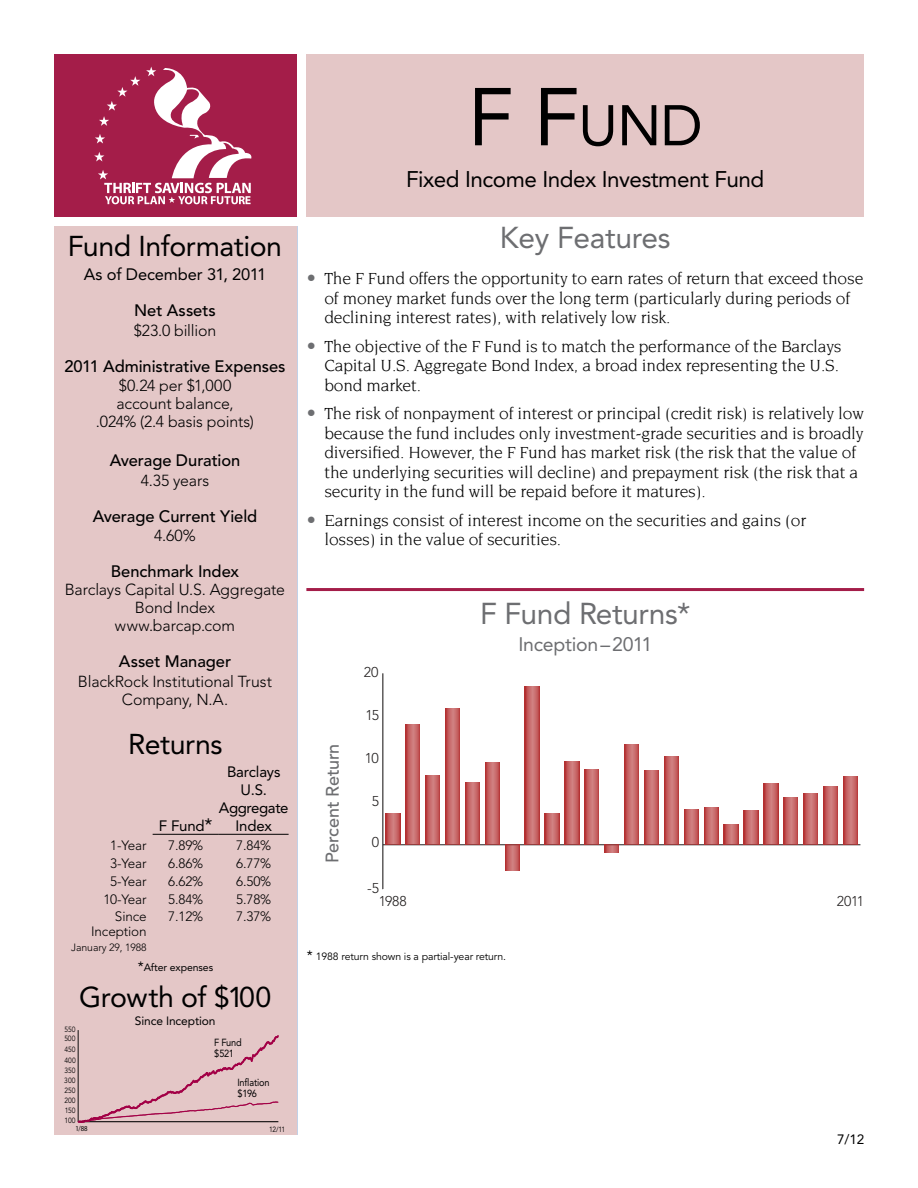
<style>
.page{position:relative;width:918px;height:1188px;background:#fff}
.page>*{position:absolute;margin:0;border:0;box-sizing:border-box;transform-origin:0 0}
.t1{font:56.7px "Avenir LT Std";color:#000}
.t2{font:30px "Avenir LT Std";letter-spacing:-.01em;color:#6d6e71}
.t3{font:28.5px "Avenir LT Std";letter-spacing:-.015em;color:#000}
.t4{font:22.5px "Avenir LT Std";letter-spacing:-.02em;color:#000}
.t5{font:19.5px "Avenir LT Std";letter-spacing:-.015em;color:#6d6e71}
.t6{font:500 18px "Avenir LT Std";letter-spacing:-.01em;color:#6d6e71}
.t7{font:17.4px/19.5px "Novarese Std";letter-spacing:-.01em;color:#000}
.t8{font:500 16.5px "Avenir LT Std";letter-spacing:-.005em;color:#000}
.t9{font:16.5px "Avenir LT Std";letter-spacing:-.005em;color:#000}
.t10{font:300 15.9px/18px "Avenir LT Std";letter-spacing:-.005em;color:#000;text-align:center}
.t11{font:15px/18px "Avenir LT Std";letter-spacing:-.01em;color:#000;text-align:center}
.t12{font:300 14.1px "Avenir LT Std";letter-spacing:-.03em;color:#232020}
.t13{font:300 13.5px/15px "Avenir LT Std";letter-spacing:-.01em;color:#000;text-align:right}
.t14{font:13.5px "Avenir LT Std";color:#000}
.t15{font:12px "Avenir LT Std";letter-spacing:-.01em;color:#000}
.t16{font:10.5px "Avenir LT Std";letter-spacing:-.01em;color:#000}
.t17{font:300 10.5px/19.2px "Avenir LT Std";letter-spacing:-.01em;color:#000}
.t18{font:10.35px/10.9px "Avenir LT Std";letter-spacing:-.015em;color:#000;scale:.89 1}
.t19{font:7.5px "Avenir LT Std";letter-spacing:-.015em;color:#000;scale:.89 1}
.t20{font:7.5px "Futura";color:#000;scale:.89 1}
.s1{font-size:18px}
.s2{font-weight:400;font-size:13.5px}
.s3{font-weight:400}
.s4{font-size:81px}
.s5{font-size:19.5px;color:#6d6e71}
.s6{font-size:13.5px}
</style>
<div class="page">
<div style="left:306px;top:54px;width:558px;height:163px;background:#e4c7c7"></div>
<div style="left:54px;top:226px;width:243px;height:909px;background:#e4c7c7"></div>
<div style="left:54px;top:54px;width:243px;height:163px;background:#a41d49"></div>
<svg style="left:94px;top:67px;width:158px;height:137px"></svg>
<hr style="left:306px;top:588px;width:558px;height:3px;background:#a41d49">
<hr style="left:153px;top:834px;width:66px;height:1px;background:#000">
<hr style="left:219px;top:834px;width:70px;height:1px;background:#000">
<hr style="left:383px;top:844px;width:477px;height:1px;background:#232020">
<hr style="left:383px;top:673px;width:1px;height:216px;background:#232020">
<svg style="left:386px;top:813px;width:14px;height:32px"></svg>
<svg style="left:406px;top:725px;width:14px;height:120px;background:#c56263"></svg>
<svg style="left:425px;top:776px;width:15px;height:69px"></svg>
<svg style="left:445px;top:709px;width:15px;height:136px;background:#c45f60"></svg>
<svg style="left:465px;top:783px;width:15px;height:62px"></svg>
<svg style="left:485px;top:763px;width:14px;height:82px"></svg>
<svg style="left:505px;top:845px;width:14px;height:25px"></svg>
<svg style="left:525px;top:687px;width:14px;height:158px;background:#c56262"></svg>
<svg style="left:545px;top:813px;width:14px;height:32px"></svg>
<svg style="left:565px;top:762px;width:14px;height:83px"></svg>
<svg style="left:585px;top:770px;width:14px;height:75px"></svg>
<svg style="left:605px;top:845px;width:14px;height:7px"></svg>
<svg style="left:624px;top:744px;width:15px;height:101px;background:#c35e5f"></svg>
<svg style="left:644px;top:770px;width:15px;height:75px"></svg>
<svg style="left:664px;top:756px;width:15px;height:89px"></svg>
<svg style="left:684px;top:809px;width:14px;height:36px"></svg>
<svg style="left:704px;top:808px;width:14px;height:37px"></svg>
<svg style="left:724px;top:824px;width:14px;height:21px"></svg>
<svg style="left:744px;top:810px;width:14px;height:35px"></svg>
<svg style="left:764px;top:784px;width:14px;height:61px"></svg>
<svg style="left:784px;top:798px;width:14px;height:47px"></svg>
<svg style="left:804px;top:793px;width:14px;height:52px"></svg>
<svg style="left:823px;top:787px;width:15px;height:58px"></svg>
<svg style="left:843px;top:777px;width:15px;height:68px"></svg>
<hr style="left:78px;top:1030px;width:1px;height:92px;background:#000">
<svg style="left:78px;top:1033px;width:201px;height:90px"></svg>
<h3 class="t3" style="left:68px;top:230px;width:216px">Fund Information--</h3>
<p class="t9" style="left:84px;top:265px;width:184px">As of December 31, 2011</p>
<p class="t8" style="left:134px;top:301px;width:83px">Net Assets</p>
<p class="t10" style="left:134px;top:322px;width:84px">$23.0 billion</p>
<p class="t8" style="left:64px;top:357px;width:223px">2011 Administrative Expenses</p>
<p class="t10" style="left:96px;top:377px;width:160px">$0.24 per $1,000 account balance, .024% (2.4 basis points)</p>
<p class="t8" style="left:110px;top:451px;width:132px">Average Duration</p>
<p class="t10" style="left:141px;top:472px;width:70px">4.35 years</p>
<p class="t8" style="left:93px;top:507px;width:166px">Average Current Yield</p>
<p class="t10" style="left:154px;top:527px;width:43px">4.60%--</p>
<p class="t8" style="left:111px;top:562px;width:130px">Benchmark Index</p>
<p class="t10" style="left:65px;top:581px;width:222px">Barclays Capital U.S. Aggregate<br>Bond Index<br>www.barcap.com</p>
<p class="t8" style="left:119px;top:652px;width:114px">Asset Manager</p>
<p class="t10" style="left:78px;top:673px;width:196px">BlackRock Institutional Trust<br>Company, N.A.</p>
<h3 class="t3" style="left:128px;top:728px;width:96px">Returns</h3>
<p class="t11" style="left:219px;top:763px;width:71px">Barclays<br>U.S.<br>Aggregate<br>Index</p>
<p class="t11" style="left:159px;top:817px;width:55px">F Fund<span class="s1">*</span></p>
<p class="t13" style="left:110px;top:838px;width:38px">1-Year</p>
<p class="t13" style="left:168px;top:838px;width:37px">7.89%</p>
<p class="t13" style="left:236px;top:838px;width:37px">7.84%</p>
<p class="t13" style="left:110px;top:856px;width:38px">3-Year</p>
<p class="t13" style="left:168px;top:856px;width:37px">6.86%</p>
<p class="t13" style="left:236px;top:856px;width:37px">6.77%</p>
<p class="t13" style="left:110px;top:874px;width:38px">5-Year</p>
<p class="t13" style="left:168px;top:874px;width:37px">6.62%</p>
<p class="t13" style="left:236px;top:874px;width:37px">6.50%</p>
<p class="t13" style="left:103px;top:892px;width:45px">10-Year</p>
<p class="t13" style="left:168px;top:892px;width:37px">5.84%</p>
<p class="t13" style="left:236px;top:892px;width:37px">5.78%</p>
<p class="t13" style="left:91px;top:909px;width:57px">Since<br>Inception</p>
<p class="t13" style="left:168px;top:909px;width:37px">7.12%</p>
<p class="t13" style="left:236px;top:909px;width:37px">7.37%</p>
<p class="t17" style="left:138px;top:938px;width:77px;text-indent:-67px">January 29, 1988<br><span class="s2">*</span><span class="s3">After expenses</span></p>
<h3 class="t3" style="left:79px;top:980px;width:194px">Growth of $100</h3>
<p class="t15" style="left:135px;top:1014px;width:82px">Since Inception</p>
<p class="t19" style="left:64px;top:1025px;width:14px">550</p>
<p class="t19" style="left:64px;top:1035px;width:14px">500</p>
<p class="t19" style="left:65px;top:1045px;width:14px">450</p>
<p class="t19" style="left:65px;top:1056px;width:14px">400</p>
<p class="t19" style="left:64px;top:1066px;width:14px">350</p>
<p class="t19" style="left:64px;top:1076px;width:14px">300</p>
<p class="t19" style="left:65px;top:1086px;width:14px">250</p>
<p class="t19" style="left:64px;top:1096px;width:14px">200</p>
<p class="t19" style="left:65px;top:1106px;width:13px">150</p>
<p class="t19" style="left:65px;top:1116px;width:14px">100</p>
<p class="t18" style="left:214px;top:1037px;width:33px">F Fund $521</p>
<p class="t18" style="left:237px;top:1077px;width:38px">Inflation $196</p>
<p class="t20" style="left:76px;top:1124px;width:15px">1/88</p>
<p class="t19" style="left:269px;top:1125px;width:19px">12/11</p>
<h1 class="t1" style="left:468px;top:93px;width:236px"><span class="s4">F F</span>und</h1>
<p class="t4" style="left:406px;top:166px;width:360px">Fixed Income Index Investment Fund</p>
<h2 class="t2" style="left:500px;top:221px;width:172px">Key Features</h2>
<p class="t7" style="left:324px;top:269px;width:540px;text-indent:-18px"><span class="s5">•</span> The F Fund offers the opportunity to earn rates of return that exceed those of money market funds over the long term (particularly during periods of declining interest rates), with relatively low risk.</p>
<p class="t7" style="left:324px;top:336px;width:519px;text-indent:-18px"><span class="s5">•</span> The objective of the F Fund is to match the performance of the Barclays<br>Capital U.S. Aggregate Bond Index, a broad index representing the U.S. bond market.</p>
<p class="t7" style="left:324px;top:404px;width:541px;text-indent:-18px"><span class="s5">•</span> The risk of nonpayment of interest or principal (credit risk) is relatively low because the fund includes only investment-grade securities and is broadly diversified. However, the F Fund has market risk (the risk that the value of the underlying securities will decline) and prepayment risk (the risk that a security in the fund will be repaid before it matures).</p>
<p class="t7" style="left:324px;top:510px;width:483px;text-indent:-18px"><span class="s5">•</span> Earnings consist of interest income on the securities and gains (or losses) in the value of securities.</p>
<p class="t6" style="left:322px;top:863px;width:121px;rotate:-90deg">Percent Return</p>
<p class="t12" style="left:364px;top:664px;width:16px">20</p>
<p class="t12" style="left:366px;top:707px;width:15px">15</p>
<p class="t12" style="left:365px;top:750px;width:16px">10</p>
<p class="t12" style="left:372px;top:793px;width:9px">5</p>
<p class="t12" style="left:372px;top:833px;width:9px">0</p>
<p class="t12" style="left:367px;top:880px;width:13px">-5</p>
<h2 class="t2" style="left:480px;top:596px;width:212px">F Fund Returns*</h2>
<p class="t5" style="left:518px;top:633px;width:135px">Inception–2011</p>
<p class="t12" style="left:379px;top:893px;width:30px">1988</p>
<p class="t12" style="left:837px;top:893px;width:29px">2011</p>
<p class="t16" style="left:307px;top:950px;width:201px"><span class="s6">*</span> 1988 return shown is a partial-year return.</p>
<p class="t14" style="left:837px;top:1132px;width:29px">7/12</p>
</div>
